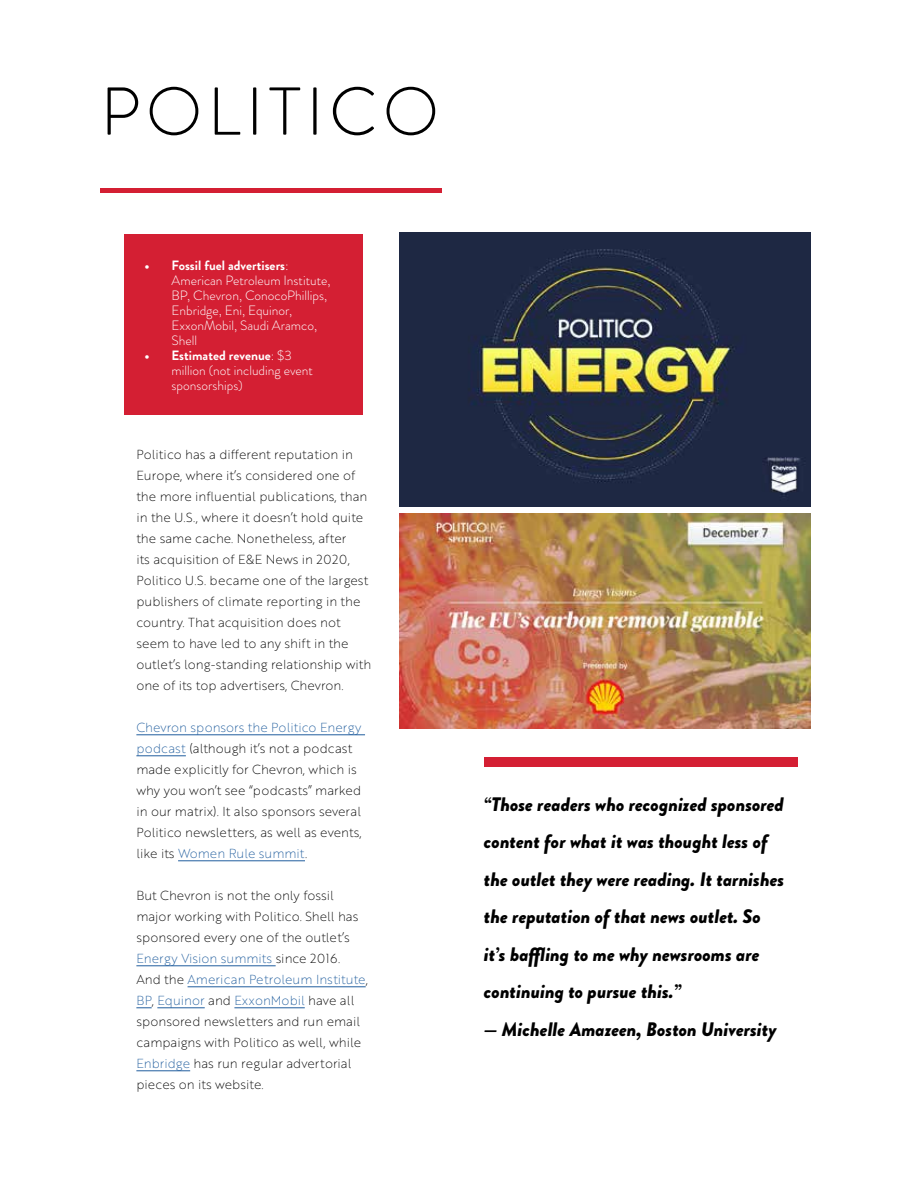
<style>
.page{position:relative;width:918px;height:1188px;background:#fff}
.page>*{position:absolute;margin:0;border:0;box-sizing:border-box;transform-origin:0 0}
.t1{font:300 67.5px "Brandon Grotesque";letter-spacing:.08em;color:#000}
.t2{font:italic 900 19.5px/37.5px "Brandon Grotesque";color:#000}
.t3{font:300 13.5px/15px "Brandon Grotesque";color:#fff}
.t4{font:12.75px/21px "Brother 1816 Thin";color:#000}
.s1{font-weight:700}
.s2{color:#215e9e}
</style>
<div class="page">
<img style="left:400px;top:232px;width:411px;height:274px">
<div style="left:484px;top:757px;width:313px;height:10px;background:#d41f33"></div>
<hr style="left:136px;top:735px;width:229px;height:1px;background:#215e9e">
<hr style="left:136px;top:756px;width:50px;height:1px;background:#215e9e">
<hr style="left:178px;top:861px;width:127px;height:1px;background:#215e9e">
<hr style="left:136px;top:966px;width:140px;height:1px;background:#215e9e">
<hr style="left:188px;top:987px;width:178px;height:1px;background:#215e9e">
<svg style="left:136px;top:1008px;width:16px;height:1px"></svg>
<hr style="left:157px;top:1008px;width:48px;height:1px;background:#215e9e">
<hr style="left:234px;top:1008px;width:71px;height:1px;background:#215e9e">
<hr style="left:136px;top:1071px;width:54px;height:1px;background:#215e9e">
<div style="left:124px;top:234px;width:238px;height:180px;background:#d41f33"></div>
<hr style="left:100px;top:189px;width:342px;height:4px;background:#d41f33">
<img style="left:400px;top:513px;width:411px;height:216px">
<h1 class="t1" style="left:100px;top:65px;width:340px">POLITICO</h1>
<p class="t3" style="left:172px;top:258px;width:160px;text-indent:-27px"><span class="s1">• Fossil fuel advertisers</span>:<br>American Petroleum Institute,<br>BP, Chevron, ConocoPhillips,<br>Enbridge, Eni, Equinor,<br>ExxonMobil, Saudi Aramco,<br>Shell</p>
<p class="t3" style="left:172px;top:348px;width:143px;text-indent:-27px"><span class="s1">• Estimated revenue</span>: $3 million (not including event sponsorships)</p>
<p class="t4" style="left:136px;top:444px;width:236px">Politico has a different reputation in Europe, where it’s considered one of the more influential publications, than in the U.S., where it doesn’t hold quite the same cache. Nonetheless, after<br>its acquisition of E&amp;E News in 2020, Politico U.S. became one of the largest publishers of climate reporting in the country. That acquisition does not seem to have led to any shift in the outlet’s long-standing relationship with one of its top advertisers, Chevron.</p>
<p class="t4" style="left:136px;top:717px;width:227px"><span class="s2">Chevron sponsors the Politico Energy podcast</span> (although it’s not a podcast made explicitly for Chevron, which is why you won’t see “podcasts” marked in our matrix). It also sponsors several Politico newsletters, as well as events, like its <span class="s2">Women Rule summit</span>.</p>
<p class="t4" style="left:136px;top:885px;width:233px">But Chevron is not the only fossil major working with Politico. Shell has sponsored every one of the outlet’s <span class="s2">Energy Vision summits</span> since 2016.<br>And the <span class="s2">American Petroleum Institute</span>, <span class="s2">BP</span>, <span class="s2">Equinor</span> and <span class="s2">ExxonMobil</span> have all sponsored newsletters and run email campaigns with Politico as well, while <span class="s2">Enbridge</span> has run regular advertorial pieces on its website.</p>
<h2 class="t2" style="left:484px;top:785px;width:302px">“Those readers who recognized sponsored content for what it was thought less of the outlet they were reading. It tarnishes the reputation of that news outlet. So it’s baffling to me why newsrooms are continuing to pursue this.”</h2>
<h2 class="t2" style="left:484px;top:1010px;width:294px">— Michelle Amazeen, Boston University</h2>
</div>
